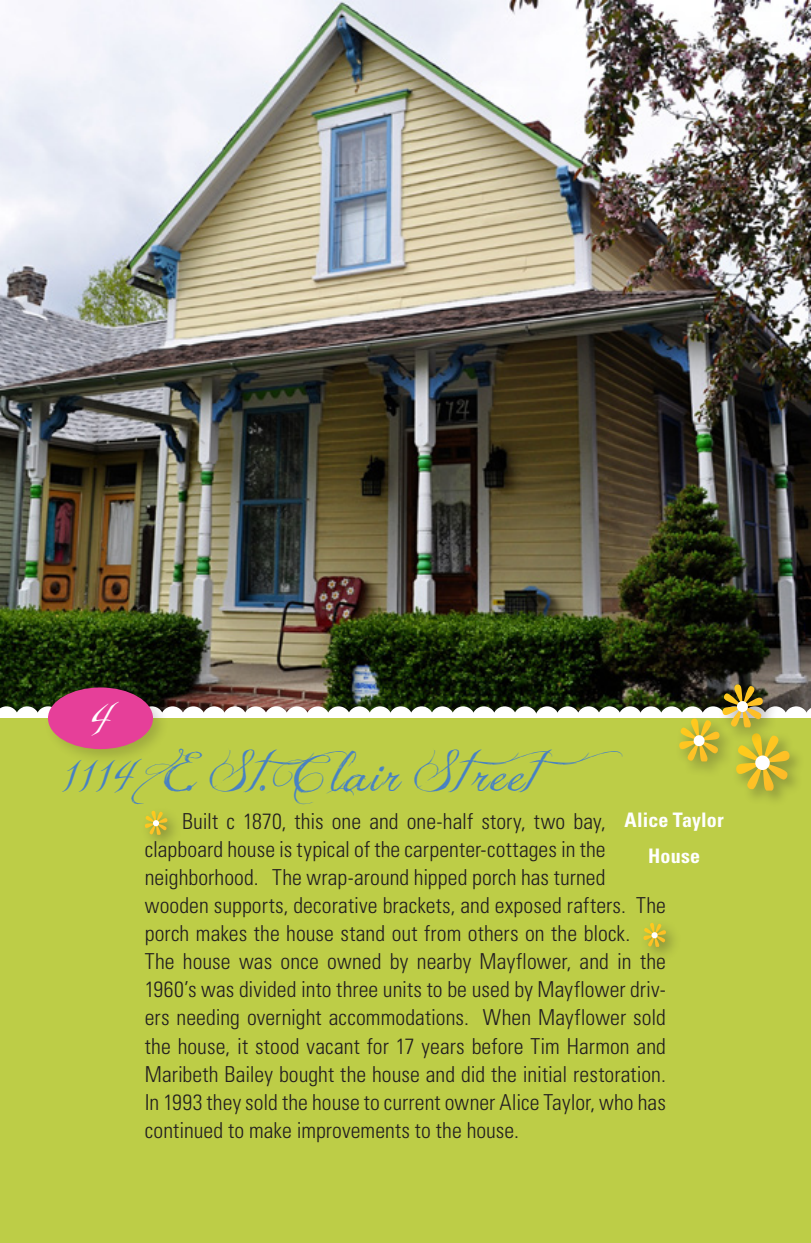
<style>
.page{position:relative;width:811px;height:1243px;background:#fff}
.page>*{position:absolute;margin:0;border:0;box-sizing:border-box;transform-origin:0 0}
.Street_Head{font:48px "Jellyka Delicious Cake";letter-spacing:.04em;color:#4881c3}
.t1{font:48px "Jellyka Delicious Cake";color:#fff}
.text{font:300 condensed 22px/28px "Univers";letter-spacing:.005em;color:#231f20}
.Homeowners{font:700 condensed 20px/36px "Univers";letter-spacing:.01em;color:#fff;text-align:center}
</style>
<div class="page">
<img style="left:0;top:0;width:810px;height:712px">
<svg style="left:0;top:706px;width:18px;height:6px"></svg>
<div style="left:16px;top:707px;width:22px;height:22px;background:#fff;border-radius:50%"></div>
<div style="left:15px;top:706px;width:24px;height:24px;border:2px solid #fff;border-radius:50%"></div>
<div style="left:37px;top:707px;width:22px;height:22px;background:#fff;border-radius:50%"></div>
<div style="left:36px;top:706px;width:24px;height:24px;border:2px solid #fff;border-radius:50%"></div>
<div style="left:161px;top:707px;width:22px;height:22px;background:#fff;border-radius:50%"></div>
<div style="left:161px;top:706px;width:23px;height:24px;border:2px solid #fff;border-radius:50%"></div>
<div style="left:182px;top:707px;width:22px;height:22px;background:#fff;border-radius:50%"></div>
<div style="left:181px;top:706px;width:24px;height:24px;border:2px solid #fff;border-radius:50%"></div>
<div style="left:203px;top:707px;width:22px;height:22px;background:#fff;border-radius:50%"></div>
<div style="left:202px;top:706px;width:24px;height:24px;border:2px solid #fff;border-radius:50%"></div>
<div style="left:224px;top:707px;width:22px;height:22px;background:#fff;border-radius:50%"></div>
<div style="left:223px;top:706px;width:24px;height:24px;border:2px solid #fff;border-radius:50%"></div>
<div style="left:244px;top:707px;width:22px;height:22px;background:#fff;border-radius:50%"></div>
<div style="left:243px;top:706px;width:24px;height:24px;border:2px solid #fff;border-radius:50%"></div>
<div style="left:265px;top:707px;width:22px;height:22px;background:#fff;border-radius:50%"></div>
<div style="left:264px;top:706px;width:24px;height:24px;border:2px solid #fff;border-radius:50%"></div>
<div style="left:286px;top:707px;width:22px;height:22px;background:#fff;border-radius:50%"></div>
<div style="left:285px;top:706px;width:24px;height:24px;border:2px solid #fff;border-radius:50%"></div>
<div style="left:307px;top:707px;width:22px;height:22px;background:#fff;border-radius:50%"></div>
<div style="left:306px;top:706px;width:23px;height:24px;border:2px solid #fff;border-radius:50%"></div>
<div style="left:327px;top:707px;width:22px;height:22px;background:#fff;border-radius:50%"></div>
<div style="left:326px;top:706px;width:24px;height:24px;border:2px solid #fff;border-radius:50%"></div>
<div style="left:348px;top:707px;width:22px;height:22px;background:#fff;border-radius:50%"></div>
<div style="left:347px;top:706px;width:24px;height:24px;border:2px solid #fff;border-radius:50%"></div>
<div style="left:369px;top:707px;width:22px;height:22px;background:#fff;border-radius:50%"></div>
<div style="left:368px;top:706px;width:24px;height:24px;border:2px solid #fff;border-radius:50%"></div>
<div style="left:390px;top:707px;width:22px;height:22px;background:#fff;border-radius:50%"></div>
<div style="left:389px;top:706px;width:23px;height:24px;border:2px solid #fff;border-radius:50%"></div>
<div style="left:410px;top:707px;width:22px;height:22px;background:#fff;border-radius:50%"></div>
<div style="left:409px;top:706px;width:24px;height:24px;border:2px solid #fff;border-radius:50%"></div>
<div style="left:431px;top:707px;width:22px;height:22px;background:#fff;border-radius:50%"></div>
<div style="left:430px;top:706px;width:24px;height:24px;border:2px solid #fff;border-radius:50%"></div>
<div style="left:452px;top:707px;width:22px;height:22px;background:#fff;border-radius:50%"></div>
<div style="left:451px;top:706px;width:24px;height:24px;border:2px solid #fff;border-radius:50%"></div>
<div style="left:472px;top:707px;width:22px;height:22px;background:#fff;border-radius:50%"></div>
<div style="left:472px;top:706px;width:23px;height:24px;border:2px solid #fff;border-radius:50%"></div>
<div style="left:493px;top:707px;width:22px;height:22px;background:#fff;border-radius:50%"></div>
<div style="left:492px;top:706px;width:24px;height:24px;border:2px solid #fff;border-radius:50%"></div>
<div style="left:514px;top:707px;width:22px;height:22px;background:#fff;border-radius:50%"></div>
<div style="left:513px;top:706px;width:24px;height:24px;border:2px solid #fff;border-radius:50%"></div>
<div style="left:536px;top:707px;width:22px;height:22px;background:#fff;border-radius:50%"></div>
<div style="left:535px;top:706px;width:24px;height:24px;border:2px solid #fff;border-radius:50%"></div>
<div style="left:556px;top:707px;width:22px;height:22px;background:#fff;border-radius:50%"></div>
<div style="left:555px;top:706px;width:24px;height:24px;border:2px solid #fff;border-radius:50%"></div>
<div style="left:577px;top:707px;width:22px;height:22px;background:#fff;border-radius:50%"></div>
<div style="left:576px;top:706px;width:24px;height:24px;border:2px solid #fff;border-radius:50%"></div>
<div style="left:598px;top:707px;width:22px;height:22px;background:#fff;border-radius:50%"></div>
<div style="left:597px;top:706px;width:24px;height:24px;border:2px solid #fff;border-radius:50%"></div>
<div style="left:619px;top:707px;width:22px;height:22px;background:#fff;border-radius:50%"></div>
<div style="left:618px;top:706px;width:23px;height:24px;border:2px solid #fff;border-radius:50%"></div>
<div style="left:639px;top:707px;width:22px;height:22px;background:#fff;border-radius:50%"></div>
<div style="left:638px;top:706px;width:24px;height:24px;border:2px solid #fff;border-radius:50%"></div>
<div style="left:660px;top:707px;width:22px;height:22px;background:#fff;border-radius:50%"></div>
<div style="left:659px;top:706px;width:24px;height:24px;border:2px solid #fff;border-radius:50%"></div>
<div style="left:784px;top:707px;width:22px;height:22px;background:#fff;border-radius:50%"></div>
<div style="left:784px;top:706px;width:23px;height:24px;border:2px solid #fff;border-radius:50%"></div>
<svg style="left:804px;top:706px;width:6px;height:12px"></svg>
<div style="left:0;top:718px;width:810px;height:524px;background:#bdcd47"></div>
<div style="left:43px;top:682px;width:126px;height:83px;background:#231f20;opacity:.2"></div>
<div style="left:48px;top:687px;width:105px;height:62px;background:#e63f99;border-radius:50%"></div>
<div style="left:141px;top:807px;width:42px;height:43px;background:#231f20;opacity:.4"></div>
<svg style="left:145px;top:810px;width:22px;height:24px"></svg>
<div style="left:639px;top:919px;width:42px;height:43px;background:#231f20;opacity:.4"></div>
<svg style="left:643px;top:922px;width:22px;height:24px"></svg>
<div style="left:731px;top:728px;width:74px;height:78px;background:#231f20;opacity:.4"></div>
<div style="left:717px;top:679px;width:61px;height:64px;background:#231f20;opacity:.4"></div>
<div style="left:674px;top:714px;width:61px;height:63px;background:#bdcd47"></div>
<svg style="left:678px;top:684px;width:111px;height:106px"></svg>
<div style="left:693px;top:735px;width:11px;height:11px;background:#fff;border-radius:50%"></div>
<p class="t1" style="left:90px;top:685px;width:25px">4</p>
<p class="Street_Head" style="left:62px;top:742px;width:571px">1114 E. St. Clair Street</p>
<p class="Homeowners" style="left:624px;top:801px;width:101px">Alice Taylor<br>House</p>
<p class="text" style="left:145px;top:807px;width:522px;text-indent:37px">Built c 1870, this one and one-half story, two bay, clapboard house is typical of the carpenter-cottages in the neighborhood. The wrap-around hipped porch has turned wooden supports, decorative brackets, and exposed rafters. The porch makes the house stand out from others on the block.<br>The house was once owned by nearby Mayflower, and in the 1960’s was divided into three units to be used by Mayflower driv&shy;ers needing overnight accommodations. When Mayflower sold the house, it stood vacant for 17 years before Tim Harmon and Maribeth Bailey bought the house and did the initial restoration.<br>In 1993 they sold the house to current owner Alice Taylor, who has continued to make improvements to the house.</p>
</div>
